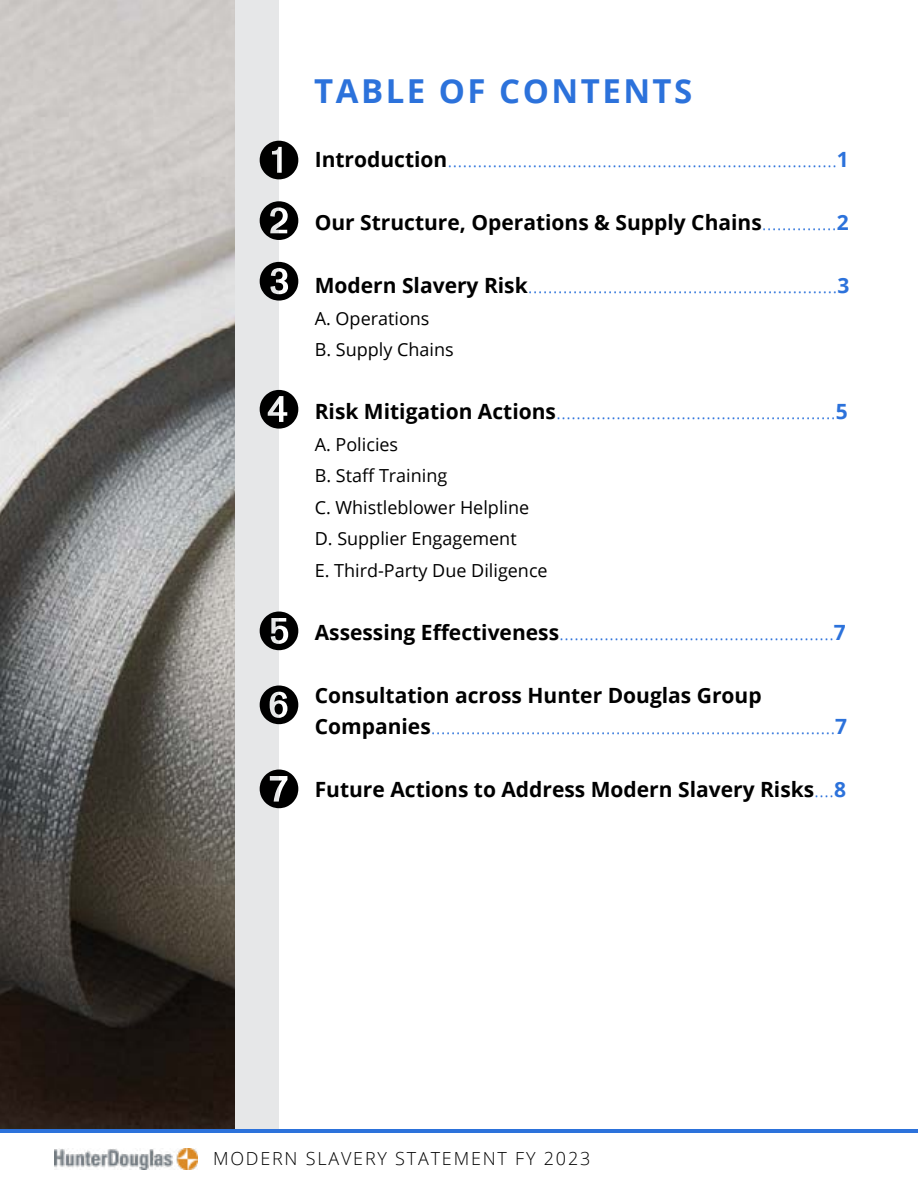
<style>
.page{position:relative;width:918px;height:1188px;background:#fff}
.page>*{position:absolute;margin:0;border:0;box-sizing:border-box;transform-origin:0 0}
.t1{font:54px/60.6px "Zapf Dingbats ITC";color:#000;text-align:justify}
.t2{font:700 33px "Open Sans";letter-spacing:.075em;color:#2c72db}
.t3{font:300 21px/31.5px "Open Sans";color:#2c72db}
.t4{font:700 21px "Open Sans";color:#000}
.t5{font:18px/31.5px "Open Sans";color:#000}
.t6{font:300 18px "Open Sans";letter-spacing:.1em;color:#000}
.s1{font-weight:700;color:#000}
.s2{font-weight:700}
.s3{font-weight:300;color:#2c72db}
.s4{color:#2c72db}
</style>
<div class="page">
<img style="left:54px;top:1148px;width:144px;height:21px">
<hr style="left:0;top:1129px;width:918px;height:4px;background:#2c72db">
<img style="left:0;top:0;width:236px;height:1129px">
<div style="left:236px;top:0;width:43px;height:1129px;background:#e6e7e8"></div>
<h1 class="t1" style="left:258px;top:130px;width:44px">➊<br>➋<br>➌</h1>
<h2 class="t2" style="left:314px;top:67px;width:380px">TABLE OF CONTENTS</h2>
<p class="t3" style="left:315px;top:143px;width:536px"><span class="s1">Introduction</span>..............................................................................<span class="s2">1</span></p>
<p class="t4" style="left:315px;top:208px;width:535px">Our Structure, Operations &amp; Supply Chains<span class="s3">...............</span><span class="s4">2</span></p>
<p class="t3" style="left:315px;top:269px;width:536px"><span class="s1">Modern Slavery Risk</span>..............................................................<span class="s2">3</span></p>
<p class="t5" style="left:315px;top:302px;width:141px">A. Operations<br>B. Supply Chains</p>
<p class="t3" style="left:315px;top:395px;width:534px"><span class="s1">Risk Mitigation Actions</span>........................................................<span class="s2">5</span></p>
<p class="t5" style="left:315px;top:428px;width:234px">A. Policies<br>B. Staff Training<br>C. Whistleblower Helpline<br>D. Supplier Engagement<br>E. Third-Party Due Diligence</p>
<p class="t3" style="left:315px;top:616px;width:533px"><span class="s1">Assessing Effectiveness</span>.......................................................<span class="s2">7</span></p>
<p class="t3" style="left:315px;top:679px;width:534px"><span class="s1">Consultation across Hunter Douglas Group<br>Companies</span>.................................................................................<span class="s2">7</span></p>
<p class="t4" style="left:315px;top:775px;width:533px">Future Actions to Address Modern Slavery Risks<span class="s3">....</span><span class="s4">8</span></p>
<p class="t6" style="left:213px;top:1146px;width:379px">MODERN SLAVERY STATEMENT FY 2023</p>
</div>
